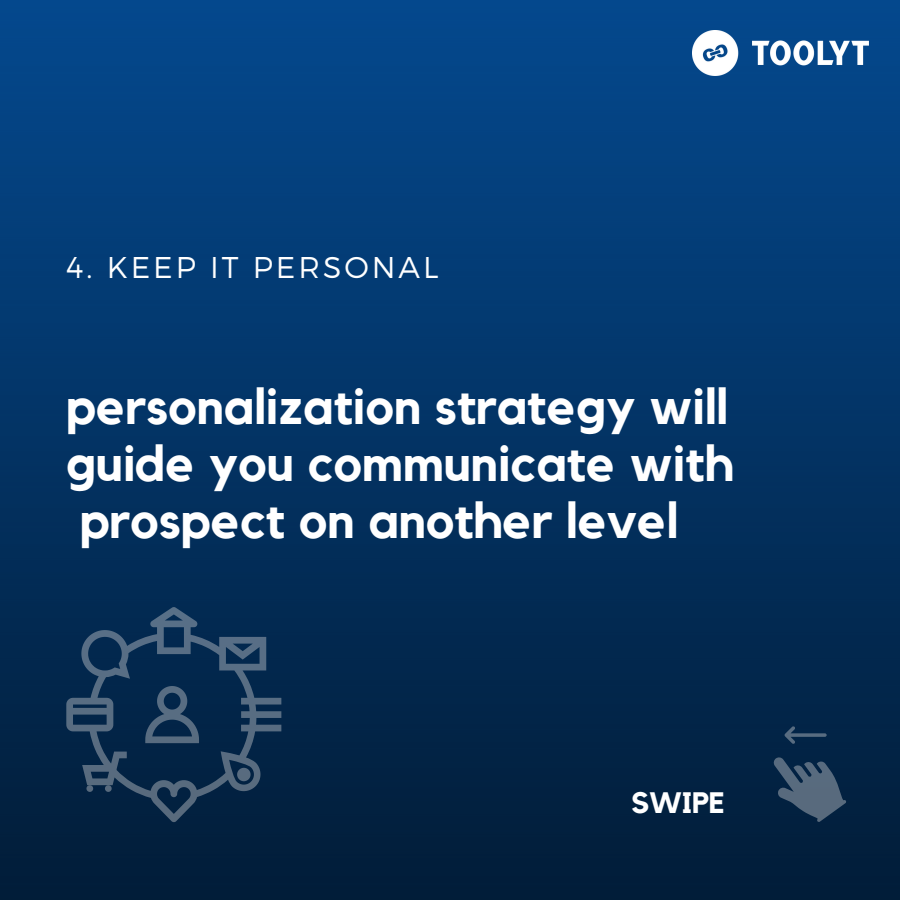
<style>
.page{position:relative;width:900px;height:900px;background:#fff}
.page>*{position:absolute;margin:0;border:0;box-sizing:border-box;transform-origin:0 0}
.t1{font:700 50px/57px "Kollektif";color:#fff;text-align:justify}
.t2{font:300 30px "Montserrat";letter-spacing:.1em;color:#fff}
.t3{font:700 29.5px "Kollektif";color:#fff}
</style>
<div class="page">
<img style="left:0;top:0;width:900px;height:900px">
<img style="left:693px;top:30px;width:176px;height:46px">
<svg style="left:784px;top:726px;width:43px;height:18px"></svg>
<svg style="left:774px;top:757px;width:72px;height:65px;background:#304861"></svg>
<svg style="left:66px;top:607px;width:215px;height:215px;background:#133354"></svg>
<svg style="left:145px;top:686px;width:54px;height:57px;background:#254260"></svg>
<svg style="left:237px;top:768px;width:14px;height:13px"></svg>
<svg style="left:86px;top:785px;width:7px;height:7px"></svg>
<svg style="left:105px;top:785px;width:7px;height:7px"></svg>
<p class="t2" style="left:66px;top:248px;width:374px">4. KEEP IT PERSONAL</p>
<p class="t1" style="left:66px;top:380px;width:668px">personalization strategy will guide you communicate with prospect on another level</p>
<p class="t3" style="left:631px;top:789px;width:95px">SWIPE</p>
</div>
